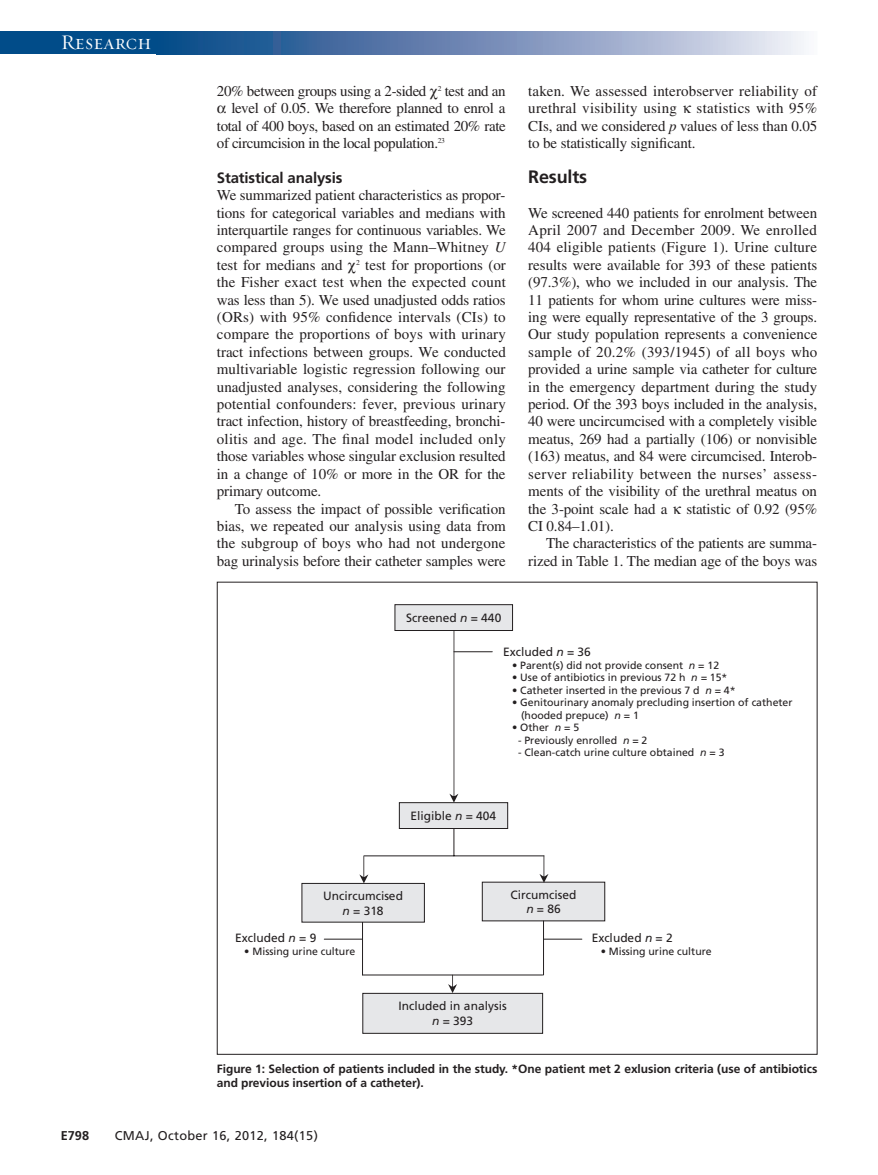
<style>
.page{position:relative;width:878px;height:1175px;background:#fff}
.page>*{position:absolute;margin:0;border:0;box-sizing:border-box;transform-origin:0 0}
.t1{font:21px "Requiem Display HTF Small Caps";letter-spacing:.005em;color:#fff}
.t2{font:700 18px "Frutiger LT Std";letter-spacing:-.01em;color:#231f20}
.t3{font:15px/17.4px "Times LT Std";letter-spacing:-.01em;color:#231f20;text-align:justify}
.t4{font:15px/17.4px "Times LT Std";letter-spacing:.01em;color:#231f20}
.t5{font:700 15px "Frutiger LT Std";letter-spacing:-.01em;color:#231f20}
.t6{font:12.75px "Frutiger LT Std";letter-spacing:.025em;color:#231f20}
.t7{font:700 12.75px "Frutiger LT Std";color:#231f20}
.t8{font:700 12px/14.2px "Frutiger LT Std";letter-spacing:-.005em;color:#231f20}
.t9{font:12px/14.2px "Frutiger";color:#231f20;text-align:center}
.t10{font:10.5px/12.5px "Frutiger LT Std";color:#231f20}
.s1{font-style:italic}
</style>
<div class="page">
<div style="left:0;top:32px;width:164px;height:22px;background:#014c89"></div>
<svg style="left:164px;top:32px;width:640px;height:22px;background:#7692ba"></svg>
<hr style="left:362px;top:921px;width:1px;height:54px;background:#231f20">
<div style="left:395px;top:604px;width:117px;height:26px;background:#e6e7e9"></div>
<div style="left:394px;top:604px;width:119px;height:27px;border:1px solid #231f20"></div>
<div style="left:399px;top:802px;width:108px;height:26px;background:#e6e7e9"></div>
<div style="left:399px;top:802px;width:109px;height:27px;border:1px solid #231f20"></div>
<div style="left:302px;top:883px;width:122px;height:39px;background:#e6e7e9"></div>
<div style="left:301px;top:883px;width:124px;height:39px;border:1px solid #231f20"></div>
<div style="left:363px;top:993px;width:179px;height:40px;background:#e6e7e9"></div>
<div style="left:362px;top:993px;width:181px;height:40px;border:1px solid #231f20"></div>
<div style="left:482px;top:882px;width:123px;height:38px;background:#e6e7e9"></div>
<svg style="left:449px;top:630px;width:9px;height:172px"></svg>
<hr style="left:454px;top:651px;width:38px;height:1px;background:#231f20">
<svg style="left:453px;top:829px;width:1px;height:26px"></svg>
<hr style="left:364px;top:855px;width:180px;height:1px;background:#231f20">
<svg style="left:539px;top:855px;width:9px;height:28px"></svg>
<svg style="left:359px;top:856px;width:9px;height:27px"></svg>
<hr style="left:543px;top:921px;width:1px;height:54px;background:#231f20">
<hr style="left:362px;top:974px;width:180px;height:1px;background:#231f20">
<svg style="left:448px;top:974px;width:9px;height:19px"></svg>
<hr style="left:324px;top:938px;width:38px;height:1px;background:#231f20">
<hr style="left:543px;top:938px;width:39px;height:1px;background:#231f20">
<h1 class="t1" style="left:61px;top:30px;width:92px">Research</h1>
<p class="t3" style="left:217px;top:84px;width:290px">20% between groups using a 2-sided <sup>2</sup> test and an</p>
<p class="t3" style="left:231px;top:101px;width:276px">level of 0.05. We therefore planned to enrol a</p>
<p class="t3" style="left:217px;top:118px;width:290px">total of 400 boys, based on an estimated 20% rate</p>
<p class="t3" style="left:217px;top:136px;width:229px">of circumcision in the local population.<sup>23</sup></p>
<p class="t5" style="left:217px;top:171px;width:127px">Statistical analysis</p>
<p class="t3" style="left:217px;top:188px;width:290px">We summarized patient characteristics as propor&shy;tions for categorical variables and medians with interquartile ranges for continuous variables. We compared groups using the Mann–Whitney <span class="s1">U </span>test for medians and <sup>2</sup> test for proportions (or the Fisher exact test when the expected count was less than 5). We used unadjusted odds ratios (ORs) with 95% confidence intervals (CIs) to compare the proportions of boys with urinary tract infections between groups. We conducted multivariable logistic regression following our unadjusted analyses, considering the following potential confounders: fever, previous urinary tract infection, history of breastfeeding, bronchi&shy;olitis and age. The final model included only those variables whose singular exclusion resulted in a change of 10% or more in the OR for the primary outcome.</p>
<p class="t3" style="left:217px;top:501px;width:290px;text-indent:18px">To assess the impact of possible verification bias, we repeated our analysis using data from the subgroup of boys who had not undergone bag urinalysis before their catheter samples were</p>
<p class="t9" style="left:406px;top:611px;width:97px">Screened <span class="s1">n</span> = 440</p>
<p class="t4" style="left:528px;top:84px;width:290px">taken. We assessed interobserver reliability of urethral visibility using</p>
<p class="t3" style="left:528px;top:101px;width:290px;text-indent:168px">statistics with 95% CIs, and we considered <span class="s1">p</span> values of less than 0.05 to be statistically significant.</p>
<p class="t2" style="left:528px;top:169px;width:60px">Results</p>
<p class="t3" style="left:528px;top:205px;width:290px">We screened 440 patients for enrolment between April 2007 and December 2009. We enrolled 404 eligible patients (Figure 1). Urine culture results were available for 393 of these patients (97.3%), who we included in our analysis. The 11 patients for whom urine cultures were miss&shy;ing were equally representative of the 3 groups.<br>Our study population represents a convenience sample of 20.2% (393/1945) of all boys who provided a urine sample via catheter for culture in the emergency department during the study period. Of the 393 boys included in the analysis, 40 were uncircumcised with a completely visible meatus, 269 had a partially (106) or nonvisible (163) meatus, and 84 were circumcised. Interob&shy;server reliability between the nurses’ assess&shy;ments of the visibility of the urethral meatus on the 3-point scale had a</p>
<p class="t3" style="left:686px;top:501px;width:132px">statistic of 0.92 (95%</p>
<p class="t3" style="left:528px;top:519px;width:87px">CI 0.84–1.01).</p>
<p class="t3" style="left:546px;top:536px;width:272px">The characteristics of the patients are summa-</p>
<p class="t3" style="left:528px;top:553px;width:290px">rized in Table 1. The median age of the boys was</p>
<p class="t9" style="left:503px;top:645px;width:89px">Excluded <span class="s1">n</span> = 36</p>
<p class="t10" style="left:512px;top:660px;width:209px">• Parent(s) did not provide consent <span class="s1">n</span> = 12</p>
<p class="t10" style="left:512px;top:672px;width:217px">• Use of antibiotics in previous 72 h <span class="s1">n =</span> 15*</p>
<p class="t10" style="left:512px;top:684px;width:225px">• Catheter inserted in the previous 7 d <span class="s1">n</span> = 4*</p>
<p class="t10" style="left:521px;top:697px;width:273px;text-indent:-9px">• Genitourinary anomaly precluding insertion of catheter (hooded prepuce) <span class="s1">n</span> = 1</p>
<p class="t10" style="left:512px;top:722px;width:69px">• Other <span class="s1">n</span> = 5</p>
<p class="t10" style="left:518px;top:734px;width:131px">- Previously enrolled <span class="s1">n</span> = 2</p>
<p class="t10" style="left:518px;top:747px;width:208px">- Clean-catch urine culture obtained <span class="s1">n</span> = 3</p>
<p class="t9" style="left:410px;top:809px;width:87px">Eligible <span class="s1">n</span> = 404</p>
<p class="t9" style="left:323px;top:890px;width:81px">Uncircumcised <span class="s1">n</span> = 318</p>
<p class="t9" style="left:235px;top:932px;width:83px">Excluded <span class="s1">n</span> = 9</p>
<p class="t10" style="left:244px;top:946px;width:112px">• Missing urine culture</p>
<p class="t9" style="left:510px;top:888px;width:67px">Circumcised <span class="s1">n</span> = 86</p>
<p class="t9" style="left:591px;top:932px;width:83px">Excluded <span class="s1">n</span> = 2</p>
<p class="t10" style="left:600px;top:946px;width:112px">• Missing urine culture</p>
<p class="t9" style="left:398px;top:999px;width:110px">Included in analysis <span class="s1">n</span> = 393</p>
<p class="t8" style="left:217px;top:1062px;width:602px">Figure 1: Selection of patients included in the study. *One patient met 2 exlusion criteria (use of antibiotics and previous insertion of a catheter).</p>
<p class="t7" style="left:61px;top:1130px;width:30px">E798</p>
<p class="t6" style="left:115px;top:1130px;width:205px">CMAJ, October 16, 2012, 184(15)</p>
</div>
